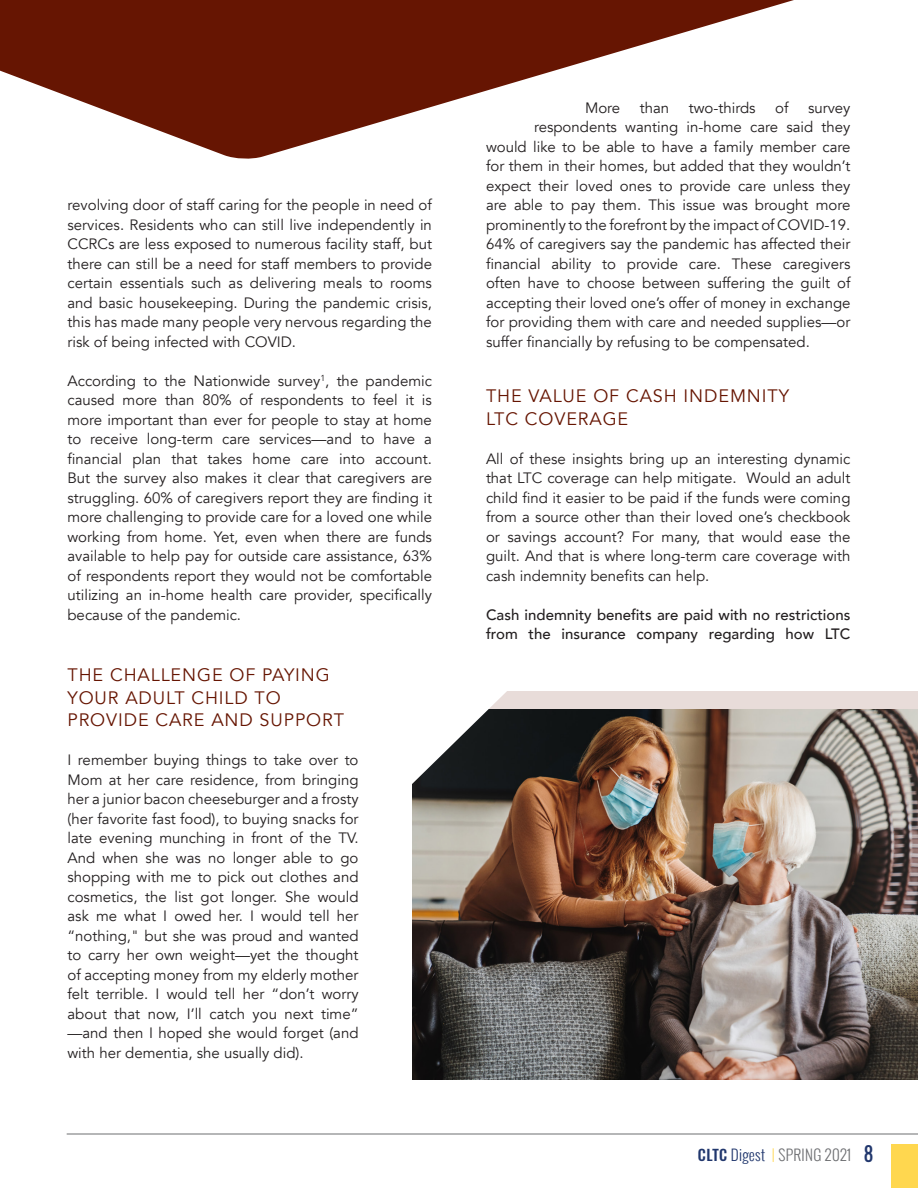
<style>
.page{position:relative;width:918px;height:1188px;background:#fff}
.page>*{position:absolute;margin:0;border:0;box-sizing:border-box;transform-origin:0 0}
.t1{font:18px/22.5px "Avenir";letter-spacing:.05em;color:#661502}
.t2{font:15px/19.5px "Avenir";color:#231f20;text-align:justify}
.t3{font:500 15px/19.5px "Avenir";color:#231f20}
.t4{font:300 15px "Oswald";letter-spacing:.02em;color:#6d6e71}
.s1{font-weight:500;color:#21376d}
.s2{color:#21376d}
.s3{color:#ffd74f}
.s4{font-weight:400;font-size:18.9px;color:#21376d}
</style>
<div class="page">
<hr style="left:67px;top:1134px;width:851px;height:1px;background:#6d6e71">
<div style="left:891px;top:1144px;width:27px;height:44px;background:#ffd74f"></div>
<svg style="left:0;top:0;width:794px;height:159px;fill:#661502"></svg>
<img style="left:413px;top:709px;width:505px;height:371px">
<div style="left:486px;top:692px;width:432px;height:17px;background:#e8dcd9"></div>
<svg style="left:412px;top:691px;width:103px;height:100px"></svg>
<p class="t2" style="left:68px;top:196px;width:366px">revolving door of staff caring for the people in need of services. Residents who can still live independently in CCRCs are less exposed to numerous facility staff, but there can still be a need for staff members to provide certain essentials such as delivering meals to rooms and basic housekeeping. During the pandemic crisis, this has made many people very nervous regarding the risk of being infected with COVID.</p>
<p class="t2" style="left:68px;top:371px;width:366px">According to the Nationwide survey<sup>1</sup>, the pandemic caused more than 80% of respondents to feel it is more important than ever for people to stay at home to receive long-term care services—and to have a financial plan that takes home care into account.<br>But the survey also makes it clear that caregivers are struggling. 60% of caregivers report they are finding it more challenging to provide care for a loved one while working from home. Yet, even when there are funds available to help pay for outside care assistance, 63% of respondents report they would not be comfortable utilizing an in-home health care provider, specifically because of the pandemic.</p>
<p class="t1" style="left:68px;top:664px;width:278px">THE CHALLENGE OF PAYING<br>YOUR ADULT CHILD TO<br>PROVIDE CARE AND SUPPORT</p>
<p class="t2" style="left:68px;top:751px;width:293px">I remember buying things to take over to Mom at her care residence, from bringing her a junior bacon cheeseburger and a frosty (her favorite fast food), to buying snacks for late evening munching in front of the TV.<br>And when she was no longer able to go shopping with me to pick out clothes and cosmetics, the list got longer. She would ask me what I owed her. I would tell her “nothing," but she was proud and wanted to carry her own weight—yet the thought of accepting money from my elderly mother felt terrible. I would tell her “don’t worry about that now, I’ll catch you next time” —and then I hoped she would forget (and with her dementia, she usually did).</p>
<p class="t2" style="left:585px;top:98px;width:37px">More</p>
<p class="t2" style="left:640px;top:98px;width:31px">than</p>
<p class="t2" style="left:689px;top:98px;width:68px">two-thirds</p>
<p class="t2" style="left:775px;top:98px;width:15px">of</p>
<p class="t2" style="left:808px;top:98px;width:44px">survey</p>
<p class="t2" style="left:534px;top:118px;width:318px">respondents wanting in-home care said they</p>
<p class="t2" style="left:486px;top:137px;width:366px">would like to be able to have a family member care</p>
<p class="t2" style="left:486px;top:157px;width:366px">for them in their homes, but added that they wouldn’t</p>
<p class="t2" style="left:486px;top:176px;width:366px">expect their loved ones to provide care unless they</p>
<p class="t2" style="left:486px;top:196px;width:366px">are able to pay them. This issue was brought more</p>
<p class="t2" style="left:486px;top:215px;width:366px">prominently to the forefront by the impact of COVID-19.</p>
<p class="t2" style="left:486px;top:235px;width:366px">64% of caregivers say the pandemic has affected their</p>
<p class="t2" style="left:486px;top:254px;width:366px">financial ability to provide care. These caregivers</p>
<p class="t2" style="left:486px;top:274px;width:366px">often have to choose between suffering the guilt of</p>
<p class="t2" style="left:486px;top:293px;width:366px">accepting their loved one’s offer of money in exchange</p>
<p class="t2" style="left:486px;top:313px;width:366px">for providing them with care and needed supplies—or</p>
<p class="t2" style="left:486px;top:332px;width:325px">suffer financially by refusing to be compensated.</p>
<p class="t1" style="left:486px;top:385px;width:305px">THE VALUE OF CASH INDEMNITY<br>LTC COVERAGE</p>
<p class="t2" style="left:486px;top:449px;width:366px">All of these insights bring up an interesting dynamic that LTC coverage can help mitigate. Would an adult child find it easier to be paid if the funds were coming from a source other than their loved one’s checkbook or savings account? For many, that would ease the guilt. And that is where long-term care coverage with cash indemnity benefits can help.</p>
<p class="t3" style="left:486px;top:604px;width:366px">Cash indemnity benefits are paid with no restrictions from the insurance company regarding how LTC</p>
<p class="t4" style="left:698px;top:1143px;width:177px"><span class="s1">CLTC</span> <span class="s2">Digest</span> <span class="s3">|</span> SPRING 2021 <span class="s4">8</span></p>
</div>
